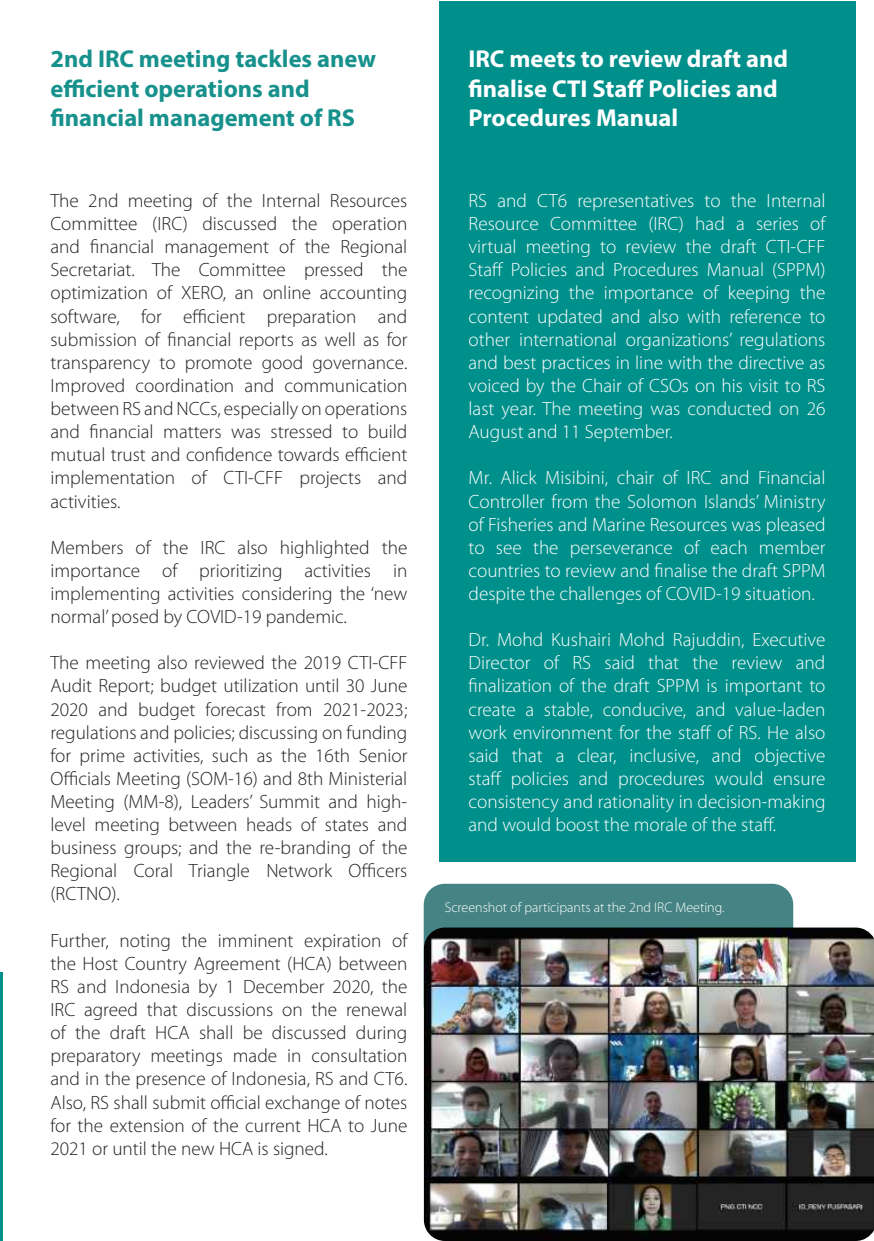
<style>
.page{position:relative;width:874px;height:1241px;background:#fff}
.page>*{position:absolute;margin:0;border:0;box-sizing:border-box;transform-origin:0 0}
.t1{font:700 24.5px/29.4px "Myriad Pro";color:#17918c}
.t2{font:700 24.5px/29.4px "Myriad Pro";color:#fff}
.t3{font:300 19.25px/23.1px "Myriad Pro";color:#231f20;text-align:justify}
.t4{font:300 19.25px/23.1px "Myriad Pro";color:#fff;text-align:justify}
.t5{font:300 14px "Myriad Pro";color:#fff}
</style>
<div class="page">
<hr style="left:0;top:972px;width:2px;height:268px;background:#00908b">
<div style="left:438px;top:1px;width:416px;height:860px;background:#00908b"></div>
<div style="left:423px;top:883px;width:370px;height:142px;background:#458384;border-radius:21px"></div>
<img style="left:424px;top:927px;width:449px;height:313px">
<p class="t1" style="left:50px;top:43px;width:327px">2nd IRC meeting tackles anew efficient operations and financial management of RS</p>
<p class="t3" style="left:50px;top:189px;width:358px">The 2nd meeting of the Internal Resources Committee (IRC) discussed the operation and financial management of the Regional Secretariat. The Committee pressed the optimization of XERO, an online accounting software, for efficient preparation and submission of financial reports as well as for transparency to promote good governance.<br>Improved coordination and communication between RS and NCCs, especially on operations and financial matters was stressed to build mutual trust and confidence towards efficient implementation of CTI-CFF projects and activities.</p>
<p class="t3" style="left:50px;top:535px;width:358px">Members of the IRC also highlighted the importance of prioritizing activities in implementing activities considering the ‘new normal’ posed by COVID-19 pandemic.</p>
<p class="t3" style="left:50px;top:651px;width:358px">The meeting also reviewed the 2019 CTI-CFF Audit Report; budget utilization until 30 June 2020 and budget forecast from 2021-2023; regulations and policies; discussing on funding for prime activities, such as the 16th Senior Officials Meeting (SOM-16) and 8th Ministerial Meeting (MM-8), Leaders’ Summit and high&shy;level meeting between heads of states and business groups; and the re-branding of the Regional Coral Triangle Network Officers (RCTNO).</p>
<p class="t3" style="left:50px;top:928px;width:358px">Further, noting the imminent expiration of the Host Country Agreement (HCA) between RS and Indonesia by 1 December 2020, the IRC agreed that discussions on the renewal of the draft HCA shall be discussed during preparatory meetings made in consultation and in the presence of Indonesia, RS and CT6.<br>Also, RS shall submit official exchange of notes for the extension of the current HCA to June 2021 or until the new HCA is signed.</p>
<p class="t2" style="left:468px;top:43px;width:321px">IRC meets to review draft and finalise CTI Staff Policies and<br>Procedures Manual</p>
<p class="t4" style="left:468px;top:189px;width:358px">RS and CT6 representatives to the Internal Resource Committee (IRC) had a series of virtual meeting to review the draft CTI-CFF Staff Policies and Procedures Manual (SPPM) recognizing the importance of keeping the content updated and also with reference to other international organizations’ regulations and best practices in line with the directive as voiced by the Chair of CSOs on his visit to RS last year. The meeting was conducted on 26<br>August and 11 September.</p>
<p class="t4" style="left:468px;top:466px;width:358px">Mr. Alick Misibini, chair of IRC and Financial Controller from the Solomon Islands’ Ministry of Fisheries and Marine Resources was pleased to see the perseverance of each member countries to review and finalise the draft SPPM despite the challenges of COVID-19 situation.</p>
<p class="t4" style="left:468px;top:628px;width:358px">Dr. Mohd Kushairi Mohd Rajuddin, Executive Director of RS said that the review and finalization of the draft SPPM is important to create a stable, conducive, and value-laden work environment for the staff of RS. He also said that a clear, inclusive, and objective staff policies and procedures would ensure consistency and rationality in decision-making and would boost the morale of the staff.</p>
<p class="t5" style="left:444px;top:899px;width:281px">Screenshot of participants at the 2nd IRC Meeting.</p>
</div>
